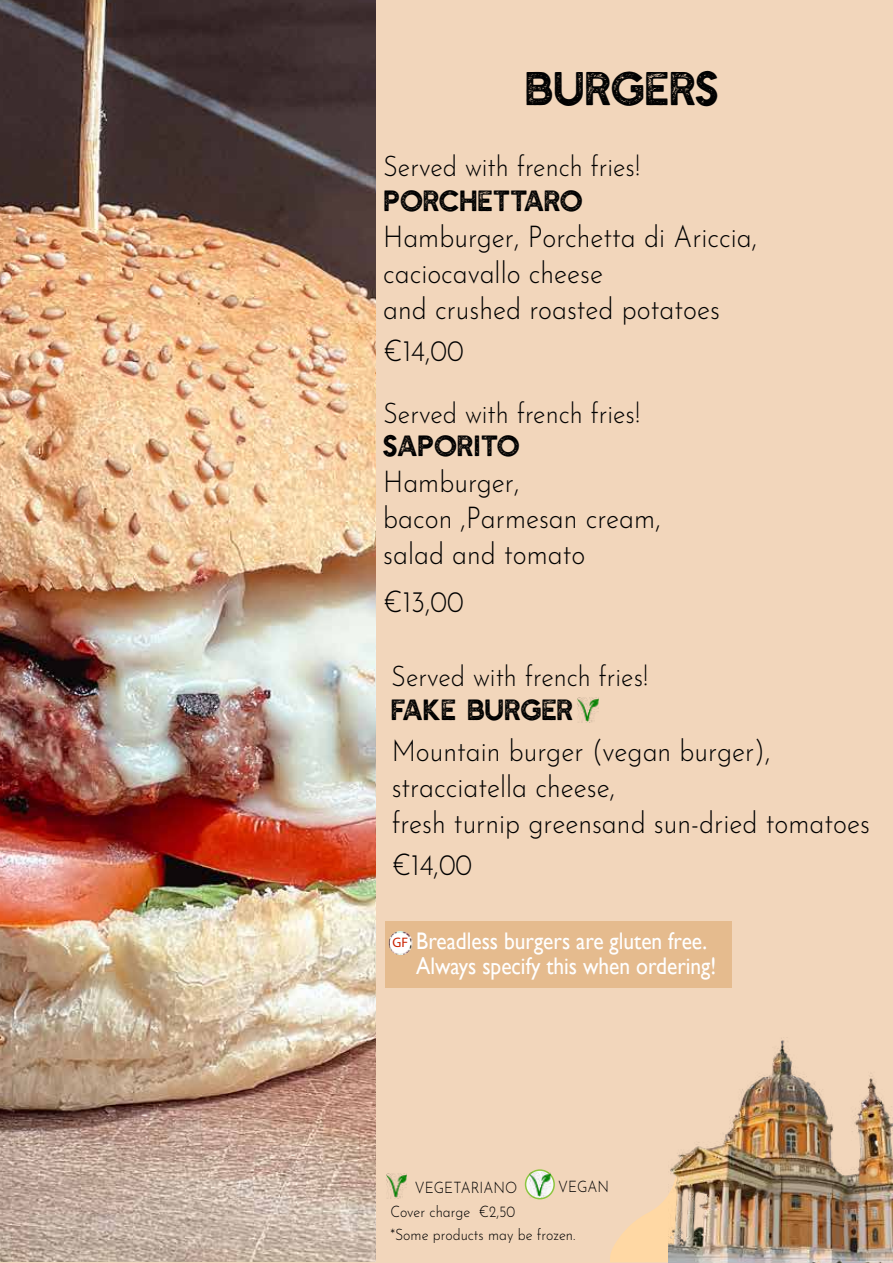
<style>
.page{position:relative;width:893px;height:1263px;background:#fff}
.page>*{position:absolute;margin:0;border:0;box-sizing:border-box;transform-origin:0 0}
.t1{font:43.5px "Heinberg Textured";color:#020202}
.t2{font:100 30px/36px "Josefin Sans";color:#000;scale:.89 1}
.t3{font:100 28.5px "Josefin Sans";color:#000;scale:.89 1}
.t4{font:27px "Heinberg Textured";color:#000}
.t5{font:24px/25.5px "Gill Sans";color:#fff;scale:.89 1}
.t6{font:100 15.75px/23.7px "Josefin Sans";color:#000;scale:.89 1}
.t7{font:13.8px "Myriad Pro";color:#c92200}
</style>
<div class="page">
<div style="left:0;top:0;width:893px;height:1262px;background:#f2d6bb"></div>
<svg style="left:610px;top:1196px;width:58px;height:66px"></svg>
<img style="left:668px;top:1038px;width:225px;height:225px">
<div style="left:385px;top:921px;width:346px;height:66px;background:#e5bb8e"></div>
<img style="left:577px;top:698px;width:21px;height:25px">
<img style="left:389px;top:931px;width:24px;height:24px;border-radius:12px">
<div style="left:390px;top:933px;width:20px;height:20px;background:#fff;border-radius:50%"></div>
<img style="left:1px;top:0;width:375px;height:1261px">
<img style="left:386px;top:1173px;width:21px;height:25px">
<svg style="left:526px;top:1170px;width:28px;height:29px"></svg>
<div style="left:525px;top:1169px;width:30px;height:30px;border:2px solid #8cc63f;border-radius:50%"></div>
<img style="left:530px;top:1173px;width:20px;height:25px">
<h1 class="t1" style="left:527px;top:54px;width:195px">BURGERS</h1>
<p class="t3" style="left:383px;top:145px;width:290px">Served with french fries!</p>
<p class="t4" style="left:384px;top:180px;width:201px">PORCHETTARO</p>
<p class="t2" style="left:383px;top:216px;width:422px">Hamburger, Porchetta di Ariccia, caciocavallo cheese<br>and crushed roasted potatoes</p>
<p class="t2" style="left:383px;top:330px;width:92px">€14,00</p>
<p class="t3" style="left:383px;top:392px;width:290px">Served with french fries!</p>
<p class="t4" style="left:383px;top:425px;width:139px">SAPORITO</p>
<p class="t2" style="left:383px;top:461px;width:313px">Hamburger,<br>bacon ,Parmesan cream, salad and tomato</p>
<p class="t2" style="left:383px;top:581px;width:92px">€13,00</p>
<p class="t3" style="left:391px;top:654px;width:290px">Served with french fries!</p>
<p class="t4" style="left:392px;top:689px;width:184px">FAKE BURGER</p>
<p class="t2" style="left:392px;top:730px;width:539px">Mountain burger (vegan burger), stracciatella cheese,<br>fresh turnip greensand sun-dried tomatoes</p>
<p class="t2" style="left:392px;top:843px;width:92px">€14,00</p>
<p class="t7" style="left:392px;top:934px;width:17px">GF</p>
<p class="t5" style="left:416px;top:927px;width:338px">Breadless burgers are gluten free.<br>Always specify this when ordering!</p>
<p class="t6" style="left:415px;top:1174px;width:116px">VEGETARIANO</p>
<p class="t6" style="left:558px;top:1174px;width:59px">VEGAN</p>
<p class="t6" style="left:390px;top:1198px;width:209px">Cover charge €2,50<br>*Some products may be frozen.</p>
</div>
